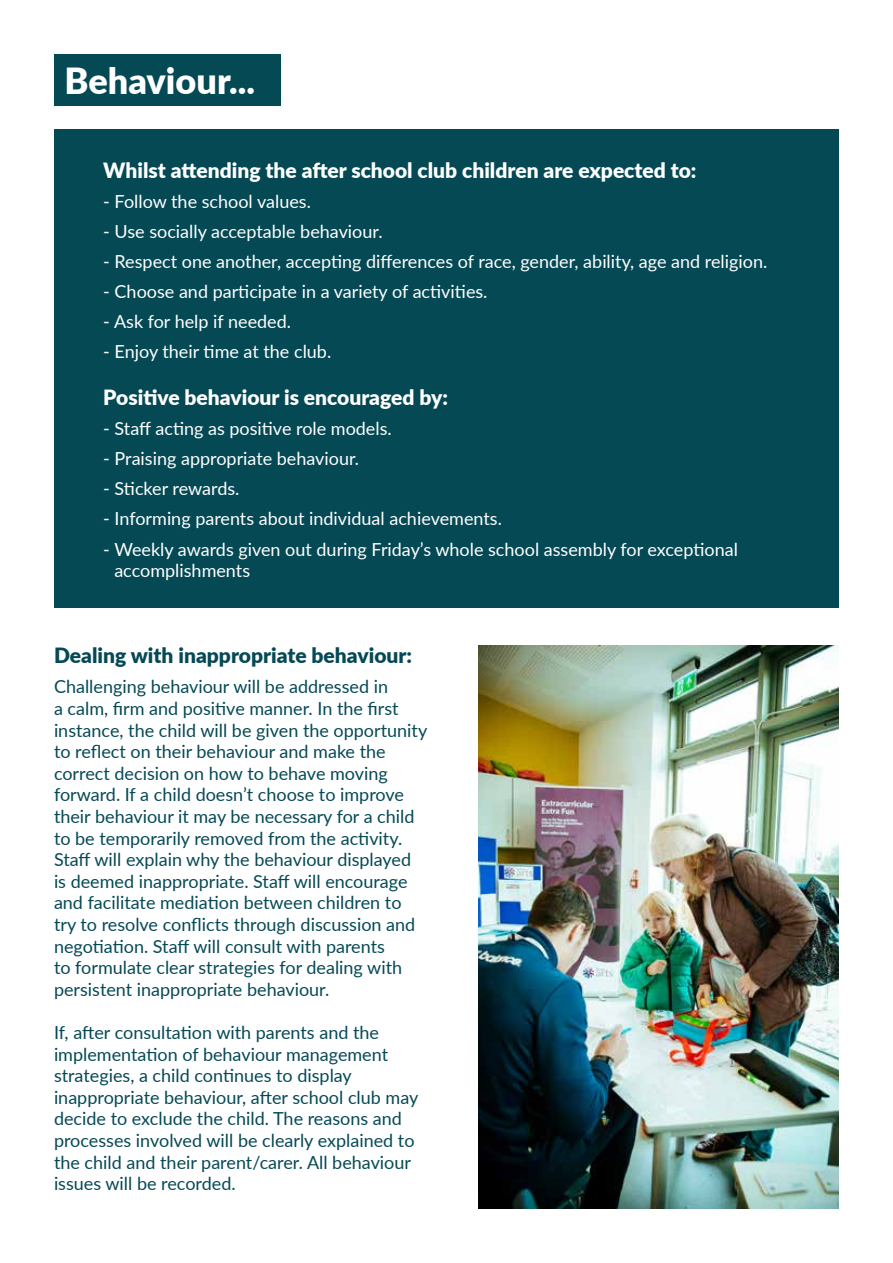
<style>
.page{position:relative;width:893px;height:1263px;background:#fff}
.page>*{position:absolute;margin:0;border:0;box-sizing:border-box;transform-origin:0 0}
.t1{font:900 36px "Lato";color:#fff}
.t2{font:900 21px "Lato";color:#fff}
.t3{font:900 21px "Lato";color:#054955}
.t4{font:18px/21.6px "Lato";color:#054955}
.t5{font:18px/21.6px "Lato";color:#fff}
</style>
<div class="page">
<div style="left:54px;top:54px;width:227px;height:51px;background:#054955"></div>
<div style="left:54px;top:130px;width:785px;height:478px;background:#054955"></div>
<img style="left:478px;top:645px;width:361px;height:564px">
<h1 class="t1" style="left:65px;top:53px;width:192px">Behaviour...</h1>
<p class="t2" style="left:103px;top:154px;width:595px">Whilst attending the after school club children are expected to:</p>
<p class="t5" style="left:103px;top:190px;width:209px">- Follow the school values.</p>
<p class="t5" style="left:103px;top:220px;width:281px">- Use socially acceptable behaviour.</p>
<p class="t5" style="left:103px;top:250px;width:665px">- Respect one another, accepting differences of race, gender, ability, age and religion.</p>
<p class="t5" style="left:103px;top:280px;width:386px">- Choose and participate in a variety of activities.</p>
<p class="t5" style="left:103px;top:310px;width:189px">- Ask for help if needed.</p>
<p class="t5" style="left:103px;top:340px;width:229px">- Enjoy their time at the club.</p>
<p class="t2" style="left:103px;top:382px;width:346px">Positive behaviour is encouraged by:</p>
<p class="t5" style="left:103px;top:417px;width:290px">- Staff acting as positive role models.</p>
<p class="t5" style="left:103px;top:447px;width:257px">- Praising appropriate behaviour.</p>
<p class="t5" style="left:103px;top:477px;width:138px">- Sticker rewards.</p>
<p class="t5" style="left:103px;top:507px;width:400px">- Informing parents about individual achievements.</p>
<p class="t5" style="left:114px;top:537px;width:625px;text-indent:-11px">- Weekly awards given out during Friday’s whole school assembly for exceptional accomplishments</p>
<p class="t3" style="left:54px;top:640px;width:360px">Dealing with inappropriate behaviour:</p>
<p class="t4" style="left:54px;top:675px;width:375px">Challenging behaviour will be addressed in<br>a calm, firm and positive manner. In the first instance, the child will be given the opportunity to reflect on their behaviour and make the correct decision on how to behave moving forward. If a child doesn’t choose to improve their behaviour it may be necessary for a child to be temporarily removed from the activity.<br>Staff will explain why the behaviour displayed is deemed inappropriate. Staff will encourage and facilitate mediation between children to try to resolve conflicts through discussion and negotiation. Staff will consult with parents<br>to formulate clear strategies for dealing with persistent inappropriate behaviour.</p>
<p class="t4" style="left:54px;top:1021px;width:366px">If, after consultation with parents and the implementation of behaviour management strategies, a child continues to display inappropriate behaviour, after school club may decide to exclude the child. The reasons and processes involved will be clearly explained to the child and their parent/carer. All behaviour issues will be recorded.</p>
</div>
